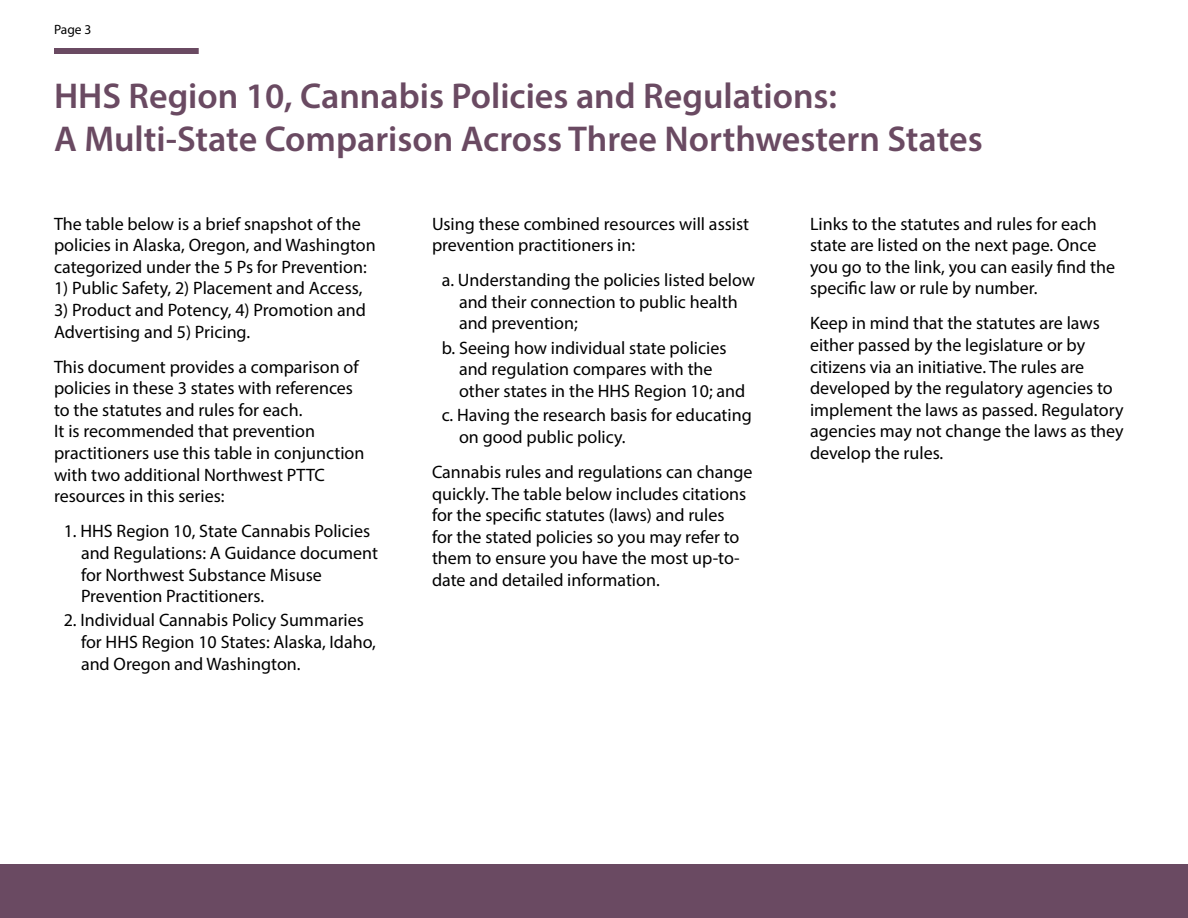
<style>
.page{position:relative;width:1188px;height:918px;background:#fff}
.page>*{position:absolute;margin:0;border:0;box-sizing:border-box;transform-origin:0 0}
.t1{font:600 36px/43.2px "Myriad Pro";color:#6a4a62}
.t2{font:18px/21.6px "Myriad Pro";color:#000}
.t3{font:13.5px "Myriad Pro";color:#000}
</style>
<div class="page">
<div style="left:0;top:864px;width:1188px;height:54px;background:#6a4a62"></div>
<div style="left:54px;top:48px;width:145px;height:6px;background:#6a4a62"></div>
<p class="t3" style="left:54px;top:21px;width:39px">Page 3</p>
<h2 class="t1" style="left:54px;top:73px;width:930px">HHS Region 10, Cannabis Policies and Regulations:<br>A Multi-State Comparison Across Three Northwestern States</h2>
<h1 class="t2" style="left:54px;top:212px;width:323px">The table below is a brief snapshot of the policies in Alaska, Oregon, and Washington categorized under the 5 Ps for Prevention:</h1>
<h1 class="t2" style="left:54px;top:277px;width:310px">1) Public Safety, 2) Placement and Access,</h1>
<h1 class="t2" style="left:54px;top:299px;width:313px">3) Product and Potency, 4) Promotion and<br>Advertising and 5) Pricing.</h1>
<h1 class="t2" style="left:54px;top:355px;width:312px">This document provides a comparison of policies in these 3 states with references to the statutes and rules for each.<br>It is recommended that prevention practitioners use this table in conjunction with two additional Northwest PTTC resources in this series:</h1>
<p class="t2" style="left:81px;top:520px;width:298px;text-indent:-17px">1. HHS Region 10, State Cannabis Policies and Regulations: A Guidance document for Northwest Substance Misuse Prevention Practitioners.</p>
<p class="t2" style="left:81px;top:609px;width:296px;text-indent:-17px">2. Individual Cannabis Policy Summaries for HHS Region 10 States: Alaska, Idaho, and Oregon and Washington.</p>
<p class="t2" style="left:432px;top:212px;width:319px">Using these combined resources will assist prevention practitioners in:</p>
<p class="t2" style="left:459px;top:269px;width:298px;text-indent:-17px">a. Understanding the policies listed below and their connection to public health and prevention;</p>
<p class="t2" style="left:459px;top:337px;width:288px;text-indent:-17px">b. Seeing how individual state policies and regulation compares with the other states in the HHS Region 10; and</p>
<p class="t2" style="left:459px;top:404px;width:294px;text-indent:-17px">c. Having the research basis for educating on good public policy.</p>
<p class="t2" style="left:432px;top:461px;width:322px">Cannabis rules and regulations can change quickly. The table below includes citations for the specific statutes (laws) and rules<br>for the stated policies so you may refer to them to ensure you have the most up-to&shy;date and detailed information.</p>
<p class="t2" style="left:810px;top:212px;width:307px">Links to the statutes and rules for each state are listed on the next page. Once you go to the link, you can easily find the specific law or rule by number.</p>
<p class="t2" style="left:810px;top:312px;width:315px">Keep in mind that the statutes are laws either passed by the legislature or by citizens via an initiative. The rules are developed by the regulatory agencies to implement the laws as passed. Regulatory agencies may not change the laws as they develop the rules.</p>
</div>
